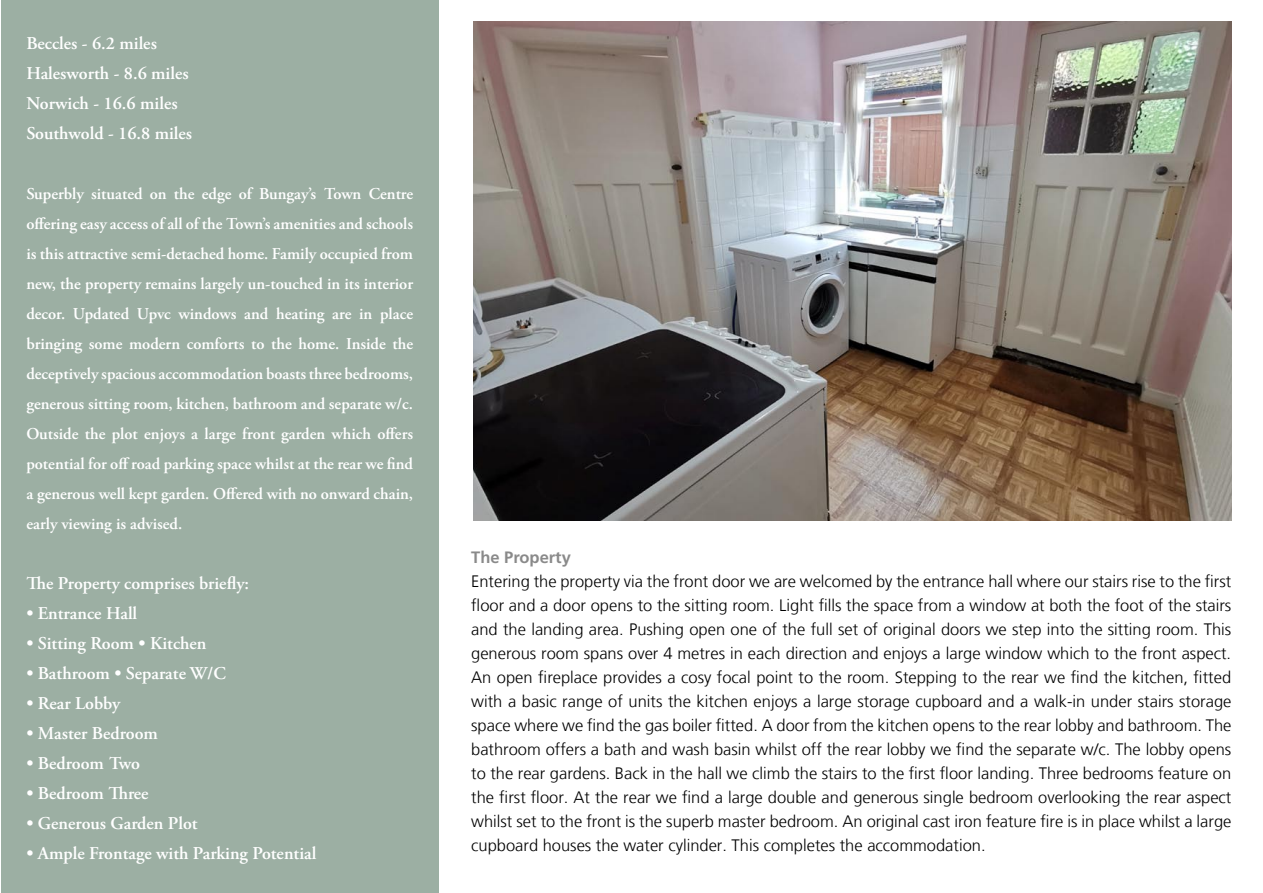
<style>
.page{position:relative;width:1263px;height:893px;background:#fff}
.page>*{position:absolute;margin:0;border:0;box-sizing:border-box;transform-origin:0 0}
.t1{font:600 18px/30px "Adobe Garamond Pro";color:#fff}
.t2{font:300 16.5px/24px "Frutiger LT";color:#000;text-align:justify}
.t3{font:600 16.5px/30px "Adobe Garamond Pro";color:#fff;text-align:justify}
.t4{font:700 16.5px "Frutiger LT Std";color:#8a8a8a}
</style>
<div class="page">
<img style="left:473px;top:21px;width:759px;height:499px">
<div style="left:2px;top:0;width:437px;height:893px;background:#9cafa3"></div>
<p class="t1" style="left:26px;top:29px;width:167px">Beccles - 6.2 miles<br>Halesworth - 8.6 miles<br>Norwich - 16.6 miles<br>Southwold - 16.8 miles</p>
<p class="t3" style="left:26px;top:179px;width:388px">Superbly situated on the edge of Bungay’s Town Centre offering easy access of all of the Town’s amenities and schools is this attractive semi-detached home. Family occupied from new, the property remains largely un-touched in its interior decor. Updated Upvc windows and heating are in place bringing some modern comforts to the home. Inside the deceptively spacious accommodation boasts three bedrooms, generous sitting room, kitchen, bathroom and separate w/c.<br>Outside the plot enjoys a large front garden which offers potential for off road parking space whilst at the rear we find a generous well kept garden. Offered with no onward chain, early viewing is advised.</p>
<p class="t1" style="left:26px;top:569px;width:224px">The Property comprises briefly:</p>
<p class="t1" style="left:26px;top:599px;width:112px">• Entrance Hall</p>
<p class="t1" style="left:26px;top:629px;width:182px">• Sitting Room • Kitchen</p>
<p class="t1" style="left:26px;top:659px;width:201px">• Bathroom • Separate W/C</p>
<p class="t1" style="left:26px;top:689px;width:96px">• Rear Lobby</p>
<p class="t1" style="left:26px;top:719px;width:133px">• Master Bedroom</p>
<p class="t1" style="left:26px;top:749px;width:115px">• Bedroom Two</p>
<p class="t1" style="left:26px;top:779px;width:124px">• Bedroom Three</p>
<p class="t1" style="left:26px;top:809px;width:173px">• Generous Garden Plot</p>
<p class="t1" style="left:26px;top:839px;width:292px">• Ample Frontage with Parking Potential</p>
<p class="t4" style="left:471px;top:547px;width:101px">The Property</p>
<p class="t2" style="left:471px;top:569px;width:762px">Entering the property via the front door we are welcomed by the entrance hall where our stairs rise to the first floor and a door opens to the sitting room. Light fills the space from a window at both the foot of the stairs and the landing area. Pushing open one of the full set of original doors we step into the sitting room. This generous room spans over 4 metres in each direction and enjoys a large window which to the front aspect.<br>An open fireplace provides a cosy focal point to the room. Stepping to the rear we find the kitchen, fitted with a basic range of units the kitchen enjoys a large storage cupboard and a walk-in under stairs storage space where we find the gas boiler fitted. A door from the kitchen opens to the rear lobby and bathroom. The bathroom offers a bath and wash basin whilst off the rear lobby we find the separate w/c. The lobby opens to the rear gardens. Back in the hall we climb the stairs to the first floor landing. Three bedrooms feature on the first floor. At the rear we find a large double and generous single bedroom overlooking the rear aspect whilst set to the front is the superb master bedroom. An original cast iron feature fire is in place whilst a large cupboard houses the water cylinder. This completes the accommodation.</p>
</div>
